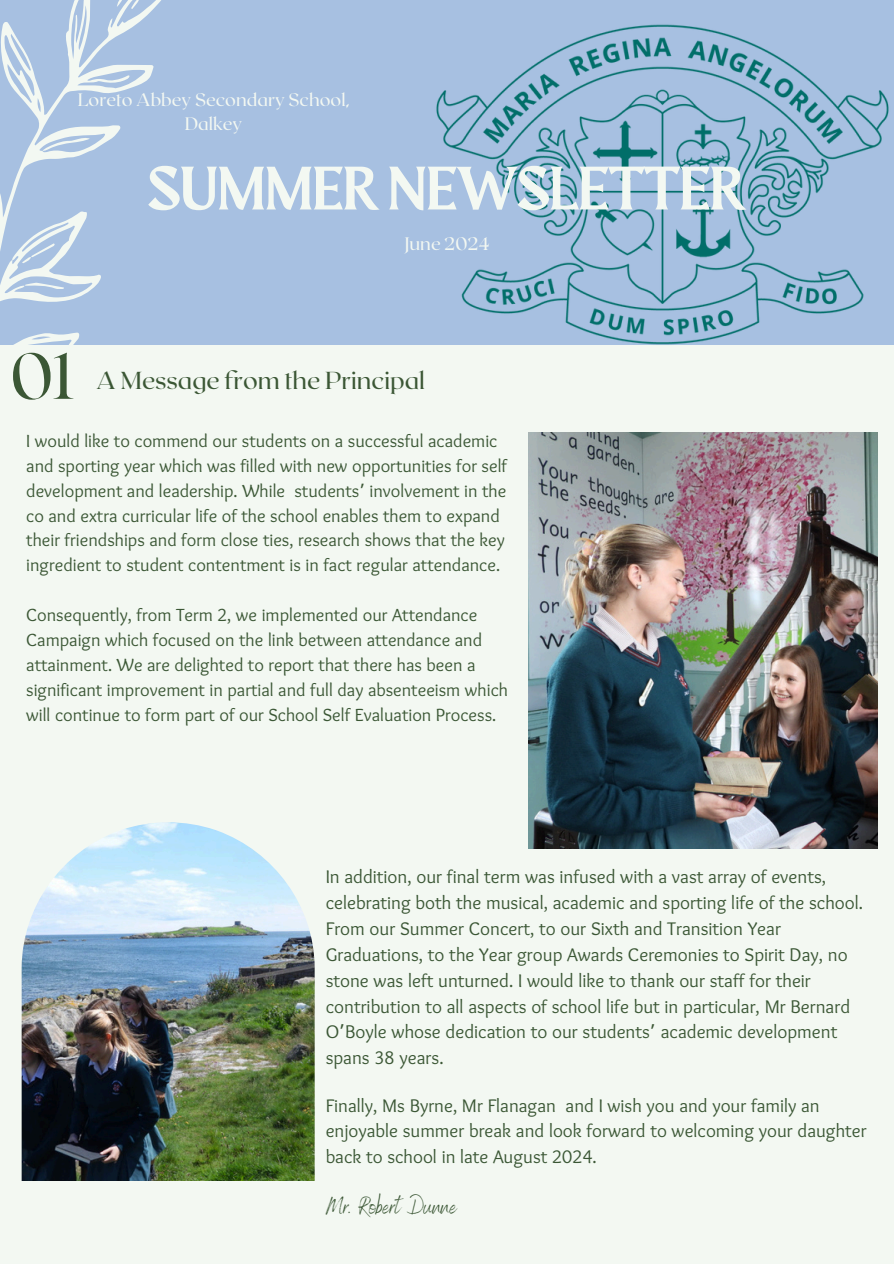
<style>
.page{position:relative;width:894px;height:1264px;background:#fff}
.page>*{position:absolute;margin:0;border:0;box-sizing:border-box;transform-origin:0 0}
.t1{font:64.5px "Roxborough CF";color:#3b5735}
.t2{font:61.5px "Maragsa Display";color:#f3f8f2}
.t3{font:24.6px "Roxborough CF";color:#3b5735}
.t4{font:24px "Benedict";color:#3b5735}
.t5{font:19.05px/25.8px "Sukar";color:#3b5735}
.t6{font:18.9px/25.8px "Sukar";color:#3b5735}
.t7{font:18.3px/24.9px "Sukar";color:#3b5735}
.t8{font:18px/24.8px "Roxborough CF";color:#f3f8f2;text-align:center}
.s1{font-family:"Noto Sans Gurmukhi"}
</style>
<div class="page">
<div style="left:0;top:0;width:893px;height:1263px;background:#f3f8f2"></div>
<div style="left:0;top:0;width:893px;height:345px;background:#a7c0e1"></div>
<img style="left:528px;top:433px;width:349px;height:415px">
<img style="left:22px;top:822px;width:292px;height:358px">
<img style="left:436px;top:24px;width:453px;height:321px">
<svg style="left:0;top:0;width:161px;height:345px"></svg>
<svg style="left:117px;top:0;width:6px;height:7px"></svg>
<svg style="left:22px;top:243px;width:33px;height:20px"></svg>
<svg style="left:25px;top:283px;width:39px;height:6px"></svg>
<svg style="left:131px;top:0;width:8px;height:9px"></svg>
<svg style="left:42px;top:137px;width:48px;height:14px"></svg>
<h1 class="t8" style="left:78px;top:86px;width:273px">Loreto Abbey Secondary School,<br>Dalkey</h1>
<p class="t2" style="left:148px;top:162px;width:599px">SUMMER NEWSLETTER</p>
<p class="t8" style="left:404px;top:230px;width:87px">June 2024</p>
<p class="t1" style="left:10px;top:334px;width:65px">01</p>
<h2 class="t3" style="left:96px;top:365px;width:330px">A Message from the Principal</h2>
<p class="t7" style="left:26px;top:429px;width:482px">I would like to commend our students on a successful academic and sporting year which was filled with new opportunities for self development and leadership. While students<span class="s1">’</span> involvement in the co and extra curricular life of the school enables them to expand their friendships and form close ties, research shows that the key ingredient to student contentment is in fact regular attendance.</p>
<p class="t7" style="left:26px;top:604px;width:483px">Consequently, from Term 2, we implemented our Attendance Campaign which focused on the link between attendance and attainment. We are delighted to report that there has been a significant improvement in partial and full day absenteeism which will continue to form part of our School Self Evaluation Process.</p>
<p class="t5" style="left:325px;top:865px;width:539px">In addition, our final term was infused with a vast array of events, celebrating both the musical, academic and sporting life of the school.<br>From our Summer Concert, to our Sixth and Transition Year Graduations, to the Year group Awards Ceremonies to Spirit Day, no stone was left unturned. I would like to thank our staff for their contribution to all aspects of school life but in particular, Mr Bernard O<span class="s1">’</span>Boyle whose dedication to our students<span class="s1">’</span> academic development spans 38 years.</p>
<p class="t6" style="left:325px;top:1093px;width:542px">Finally, Ms Byrne, Mr Flanagan and I wish you and your family an enjoyable summer break and look forward to welcoming your daughter back to school in late August 2024.</p>
<p class="t4" style="left:325px;top:1190px;width:133px">Mr. Robert Dunne</p>
</div>
